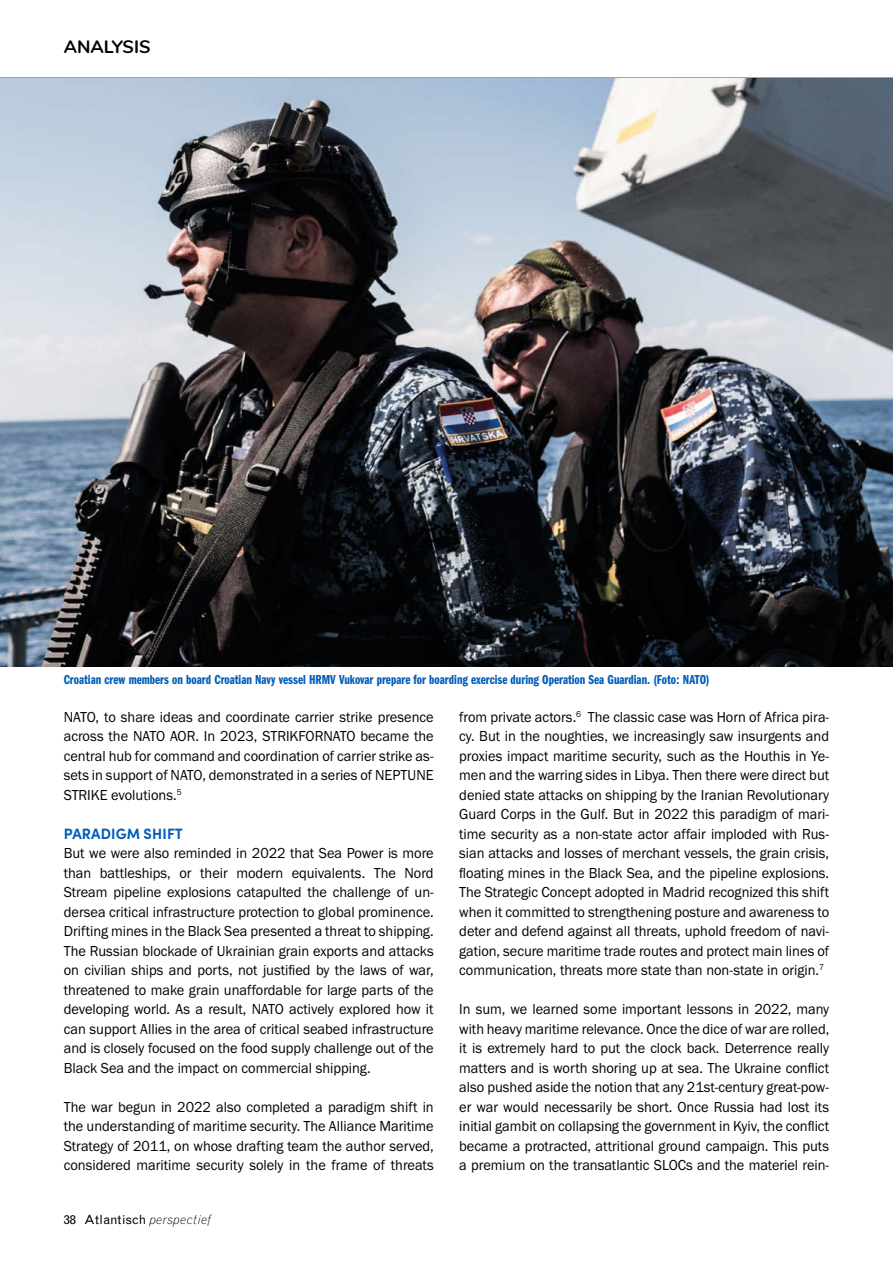
<style>
.page{position:relative;width:893px;height:1263px;background:#fff}
.page>*{position:absolute;margin:0;border:0;box-sizing:border-box;transform-origin:0 0}
.t1{font:700 18px "Nunito";color:#000}
.t2{font:15px/19.5px "Franklin Gothic URW Boo";color:#000;text-align:justify;scale:.96 1}
.t3{font:700 15px "Sofia Pro";letter-spacing:.01em;color:#005cb9;scale:.96 1}
.t4{font:13.5px "Franklin Gothic URW Com Dem";color:#005cb9}
.t5{font:12.75px "Grotesque MT Std";color:#000}
.s1{font-weight:300;font-style:italic}
</style>
<div class="page">
<img style="left:0;top:78px;width:893px;height:588px">
<p class="t1" style="left:64px;top:34px;width:88px">ANALYSIS</p>
<p class="t4" style="left:64px;top:670px;width:647px">Croatian crew members on board Croatian Navy vessel HRMV Vukovar prepare for boarding exercise during Operation Sea Guardian. (Foto: NATO)</p>
<p class="t2" style="left:64px;top:706px;width:387px">NATO, to share ideas and coordinate carrier strike presence across the NATO AOR. In 2023, STRIKFORNATO became the central hub for command and coordination of carrier strike as&shy;sets in support of NATO, demonstrated in a series of NEPTUNE STRIKE evolutions.<sup>5</sup></p>
<p class="t3" style="left:64px;top:822px;width:126px">PARADIGM SHIFT</p>
<p class="t2" style="left:64px;top:843px;width:387px">But we were also reminded in 2022 that Sea Power is more than battleships, or their modern equivalents. The Nord Stream pipeline explosions catapulted the challenge of un&shy;dersea critical infrastructure protection to global prominence.<br>Drifting mines in the Black Sea presented a threat to shipping.<br>The Russian blockade of Ukrainian grain exports and attacks on civilian ships and ports, not justified by the laws of war, threatened to make grain unaffordable for large parts of the developing world. As a result, NATO actively explored how it can support Allies in the area of critical seabed infrastructure and is closely focused on the food supply challenge out of the Black Sea and the impact on commercial shipping.</p>
<p class="t2" style="left:64px;top:1096px;width:387px">The war begun in 2022 also completed a paradigm shift in the understanding of maritime security. The Alliance Maritime Strategy of 2011, on whose drafting team the author served, considered maritime security solely in the frame of threats</p>
<p class="t5" style="left:64px;top:1212px;width:149px">38 Atlantisch <span class="s1">perspectief</span></p>
<p class="t2" style="left:459px;top:706px;width:387px">from private actors.<sup>6</sup> The classic case was Horn of Africa pira&shy;cy. But in the noughties, we increasingly saw insurgents and proxies impact maritime security, such as the Houthis in Ye&shy;men and the warring sides in Libya. Then there were direct but denied state attacks on shipping by the Iranian Revolutionary Guard Corps in the Gulf. But in 2022 this paradigm of mari&shy;time security as a non-state actor affair imploded with Rus&shy;sian attacks and losses of merchant vessels, the grain crisis, floating mines in the Black Sea, and the pipeline explosions.<br>The Strategic Concept adopted in Madrid recognized this shift when it committed to strengthening posture and awareness to deter and defend against all threats, uphold freedom of navi&shy;gation, secure maritime trade routes and protect main lines of communication, threats more state than non-state in origin.<sup>7</sup></p>
<p class="t2" style="left:459px;top:999px;width:387px">In sum, we learned some important lessons in 2022, many with heavy maritime relevance. Once the dice of war are rolled, it is extremely hard to put the clock back. Deterrence really matters and is worth shoring up at sea. The Ukraine conflict also pushed aside the notion that any 21st-century great-pow&shy;er war would necessarily be short. Once Russia had lost its initial gambit on collapsing the government in Kyiv, the conflict became a protracted, attritional ground campaign. This puts a premium on the transatlantic SLOCs and the materiel rein-</p>
</div>
